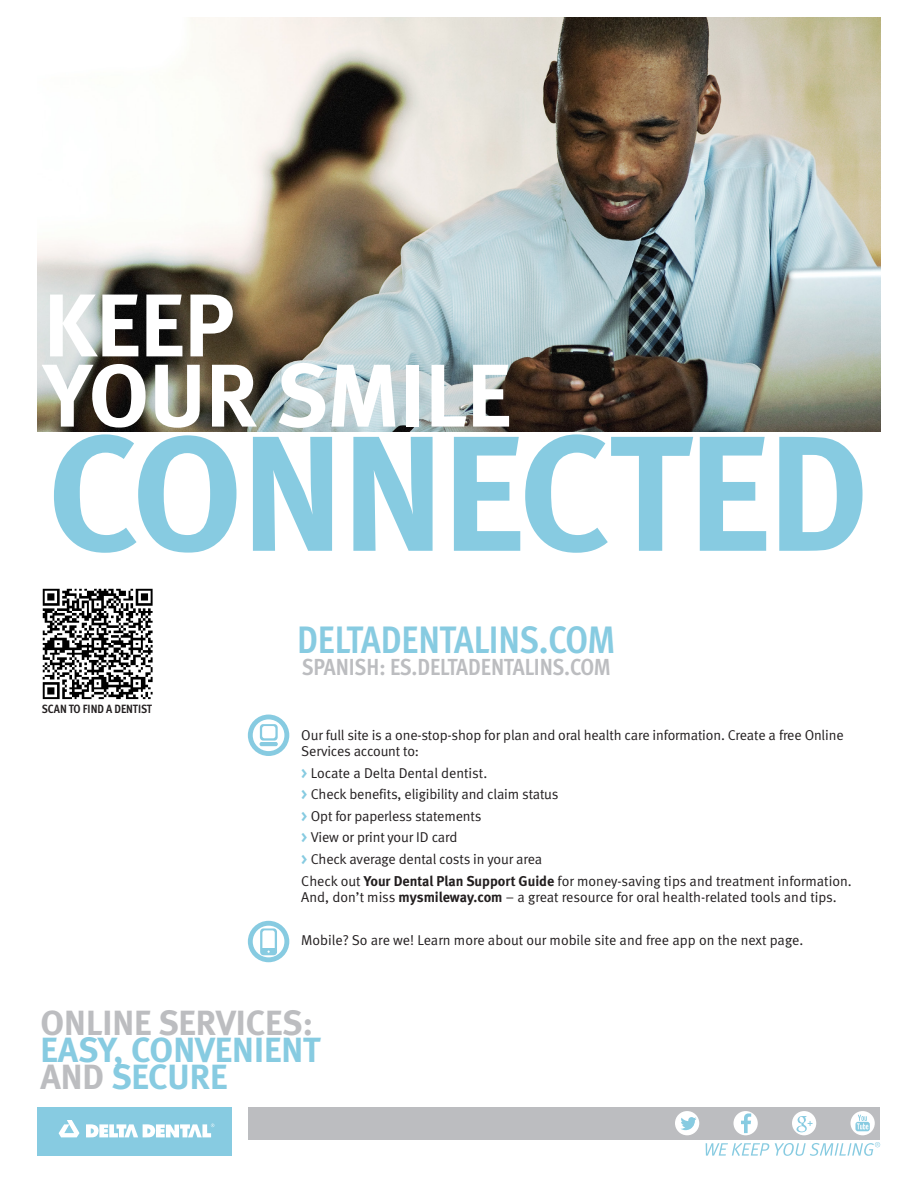
<style>
.page{position:relative;width:918px;height:1188px;background:#fff}
.page>*{position:absolute;margin:0;border:0;box-sizing:border-box;transform-origin:0 0}
.t1{font:163.95px "Meta Bold LF";letter-spacing:-.01em;color:#87cbe1}
.t2{font:700 88.95px/70.2px "Meta";color:#fff}
.t3{font:700 38.25px "Meta Cond Pro";letter-spacing:-.01em;color:#87cbe1}
.t4{font:700 34.95px/27px "Meta";color:#87cbe1}
.t5{font:700 23.25px "Meta Cond Pro";letter-spacing:-.01em;color:#bcbdc0}
.t6{font:14.25px/16.2px "Meta Normal LF";letter-spacing:-.01em;color:#231f20}
.t7{font:700 12px "Meta Cond Pro";color:#231f20}
.s1{font-family:"Meta";font-weight:700;font-size:15px;color:#87cbe1}
.s2{font-family:"Meta";font-weight:700}
.s3{color:#bcbdc0}
</style>
<div class="page">
<img style="left:38px;top:18px;width:842px;height:414px">
<img style="left:42px;top:588px;width:111px;height:112px">
<svg style="left:248px;top:715px;width:41px;height:41px"></svg>
<svg style="left:248px;top:921px;width:41px;height:41px"></svg>
<div style="left:248px;top:1107px;width:632px;height:32px;background:#bcbdc0"></div>
<div style="left:851px;top:1111px;width:24px;height:24px;background:#fff;border-radius:50%"></div>
<div style="left:792px;top:1111px;width:24px;height:24px;background:#fff;border-radius:50%"></div>
<div style="left:734px;top:1111px;width:24px;height:24px;background:#fff;border-radius:50%"></div>
<div style="left:675px;top:1111px;width:24px;height:24px;background:#fff;border-radius:50%"></div>
<div style="left:38px;top:1107px;width:194px;height:49px;background:#87cbe1"></div>
<svg style="left:59px;top:1120px;width:21px;height:17px"></svg>
<svg style="left:86px;top:1124px;width:128px;height:14px"></svg>
<svg style="left:855px;top:1115px;width:15px;height:16px"></svg>
<svg style="left:797px;top:1116px;width:16px;height:16px"></svg>
<svg style="left:741px;top:1113px;width:10px;height:20px"></svg>
<svg style="left:681px;top:1117px;width:16px;height:13px"></svg>
<svg style="left:706px;top:1142px;width:174px;height:14px"></svg>
<p class="t2" style="left:44px;top:288px;width:469px">KEEP<br>YOUR SMILE</p>
<p class="t1" style="left:47px;top:390px;width:823px">CONNECTED</p>
<p class="t7" style="left:42px;top:701px;width:112px">SCAN TO FIND A DENTIST</p>
<p class="t3" style="left:297px;top:616px;width:320px">DELTADENTALINS.COM</p>
<p class="t5" style="left:302px;top:652px;width:311px">SPANISH: ES.DELTADENTALINS.COM</p>
<p class="t6" style="left:301px;top:727px;width:544px">Our full site is a one-stop-shop for plan and oral health care information. Create a free Online<br>Services account to:</p>
<p class="t6" style="left:301px;top:764px;width:187px"><span class="s1">&gt;</span> Locate a Delta Dental dentist.</p>
<p class="t6" style="left:301px;top:786px;width:259px"><span class="s1">&gt;</span> Check benefits, eligibility and claim status</p>
<p class="t6" style="left:301px;top:808px;width:182px"><span class="s1">&gt;</span> Opt for paperless statements</p>
<p class="t6" style="left:301px;top:829px;width:158px"><span class="s1">&gt;</span> View or print your ID card</p>
<p class="t6" style="left:301px;top:851px;width:242px"><span class="s1">&gt;</span> Check average dental costs in your area</p>
<p class="t6" style="left:301px;top:872px;width:552px">Check out <span class="s2">Your Dental Plan Support Guide</span> for money-saving tips and treatment information.<br>And, don’t miss <span class="s2">mysmileway.com</span> – a great resource for oral health-related tools and tips.</p>
<p class="t6" style="left:301px;top:932px;width:503px">Mobile? So are we! Learn more about our mobile site and free app on the next page.</p>
<p class="t4" style="left:40px;top:1008px;width:281px"><span class="s3">ONLINE SERVICES:<br></span>EASY, CONVENIENT<br><span class="s3">AND</span> SECURE</p>
</div>
